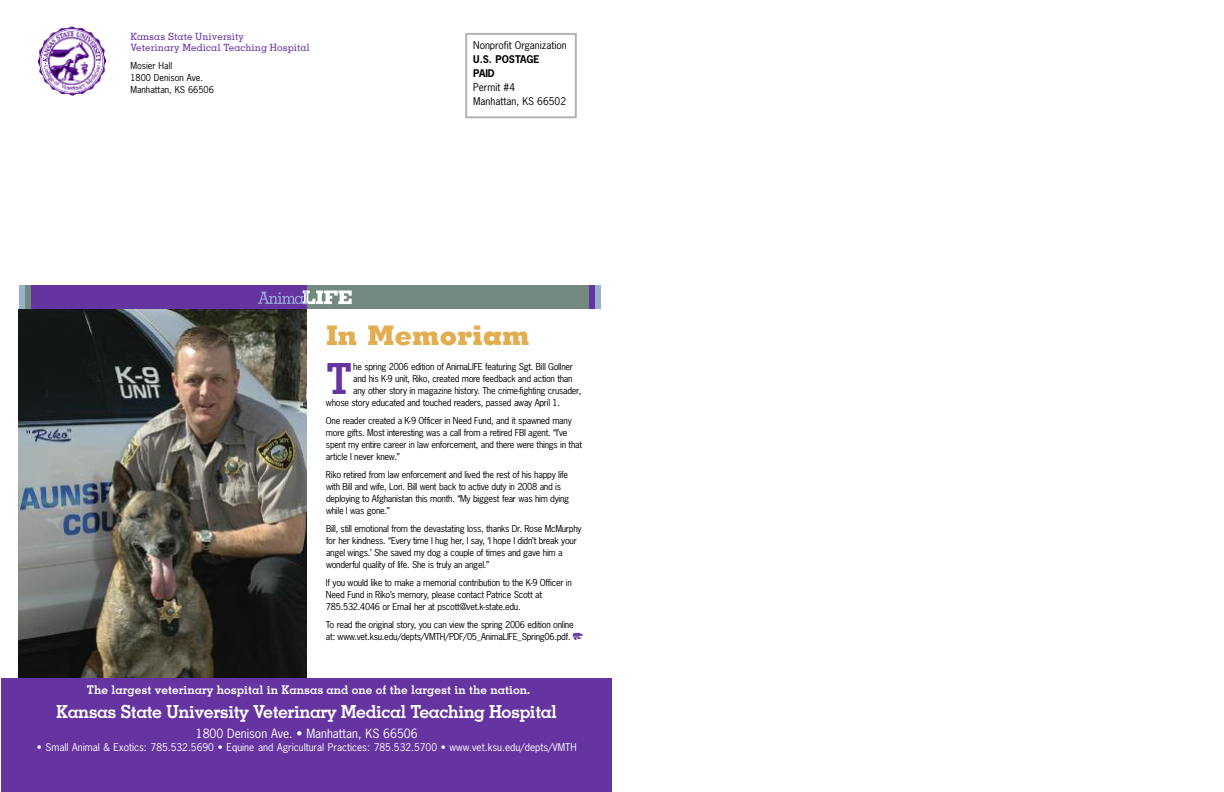
<style>
.page{position:relative;width:1224px;height:792px;background:#fff}
.page>*{position:absolute;margin:0;border:0;box-sizing:border-box;transform-origin:0 0}
.t1{font:700 42.9px "Memphis LT Std";color:#6634a1}
.t2{font:800 27px "Memphis LT Std";color:#e2ae51}
.t3{font:700 18px "Memphis LT Std";letter-spacing:-.03em;color:#fff}
.t4{font:700 12px "Memphis LT Std";color:#fff}
.t5{font:12px "News Gothic Std";color:#fff}
.t6{font:10px "News Gothic Std";color:#fff}
.t7{font:500 10px/11px "Memphis LT Std";color:#6634a1}
.t8{font:10px/14px "News Gothic Std";color:#000}
.t9{font:700 10px/14px "News Gothic Std";color:#000}
.t10{font:9px/12px "News Gothic Std";letter-spacing:-.03em;color:#000}
.t11{font:9px/12px "News Gothic Std";color:#000}
.s1{font-family:"Willie";color:#6634a1}
</style>
<div class="page">
<img style="left:18px;top:309px;width:289px;height:369px">
<div style="left:465px;top:33px;width:112px;height:85px;border:2px solid #b3b3b3"></div>
<img style="left:37px;top:26px;width:70px;height:70px">
<div style="left:289px;top:285px;width:306px;height:24px;background:#728980"></div>
<div style="left:19px;top:285px;width:288px;height:24px;background:#6634a1"></div>
<svg style="left:258px;top:291px;width:94px;height:13px"></svg>
<div style="left:19px;top:285px;width:6px;height:24px;background:#9aafcb"></div>
<div style="left:25px;top:285px;width:6px;height:24px;background:#728980"></div>
<div style="left:589px;top:285px;width:6px;height:24px;background:#6634a1"></div>
<div style="left:595px;top:285px;width:6px;height:24px;background:#9aafcb"></div>
<div style="left:1px;top:678px;width:611px;height:114px;background:#6634a1"></div>
<p class="t7" style="left:130px;top:32px;width:181px">Kansas State University<br>Veterinary Medical Teaching Hospital</p>
<p class="t11" style="left:130px;top:60px;width:85px">Mosier Hall<br>1800 Denison Ave.<br>Manhattan, KS 66506</p>
<p class="t8" style="left:473px;top:38px;width:95px">Nonprofit Organization</p>
<p class="t9" style="left:473px;top:52px;width:68px">U.S. POSTAGE<br>PAID</p>
<p class="t8" style="left:473px;top:80px;width:94px">Permit #4<br>Manhattan, KS 66502</p>
<h2 class="t2" style="left:326px;top:326px;width:205px">In Memoriam</h2>
<h1 class="t1" style="left:326px;top:363px;width:28px">T</h1>
<p class="t10" style="left:353px;top:361px;width:221px">he spring 2006 edition of AnimaLIFE featuring Sgt. Bill Gollner</p>
<p class="t10" style="left:353px;top:373px;width:221px">and his K-9 unit, Riko, created more feedback and action than</p>
<p class="t10" style="left:353px;top:385px;width:230px">any other story in magazine history. The crime-fighting crusader,</p>
<p class="t10" style="left:326px;top:397px;width:236px">whose story educated and touched readers, passed away April 1.</p>
<p class="t10" style="left:326px;top:415px;width:258px">One reader created a K-9 Officer in Need Fund, and it spawned many more gifts. Most interesting was a call from a retired FBI agent. “I’ve spent my entire career in law enforcement, and there were things in that article I never knew.”</p>
<p class="t10" style="left:326px;top:469px;width:245px">Riko retired from law enforcement and lived the rest of his happy life with Bill and wife, Lori. Bill went back to active duty in 2008 and is deploying to Afghanistan this month. “My biggest fear was him dying while I was gone.”</p>
<p class="t10" style="left:326px;top:523px;width:257px">Bill, still emotional from the devastating loss, thanks Dr. Rose McMurphy for her kindness. “Every time I hug her, I say, ‘I hope I didn’t break your angel wings.’ She saved my dog a couple of times and gave him a wonderful quality of life. She is truly an angel.”</p>
<p class="t10" style="left:326px;top:577px;width:247px">If you would like to make a memorial contribution to the K-9 Officer in<br>Need Fund in Riko’s memory, please contact Patrice Scott at<br>785.532.4046 or Email her at pscott@vet.k-state.edu.</p>
<p class="t10" style="left:326px;top:619px;width:259px">To read the original story, you can view the spring 2006 edition online at: www.vet.ksu.edu/depts/VMTH/PDF/05_AnimaLIFE_Spring06.pdf. <span class="s1">W</span></p>
<h3 class="t4" style="left:87px;top:685px;width:445px">The largest veterinary hospital in Kansas and one of the largest in the nation.</h3>
<h3 class="t3" style="left:56px;top:705px;width:503px">Kansas State University Veterinary Medical Teaching Hospital</h3>
<h3 class="t5" style="left:196px;top:727px;width:224px">1800 Denison Ave. • Manhattan, KS 66506</h3>
<p class="t6" style="left:37px;top:742px;width:542px">• Small Animal &amp; Exotics: 785.532.5690 • Equine and Agricultural Practices: 785.532.5700 • www.vet.ksu.edu/depts/VMTH</p>
</div>
